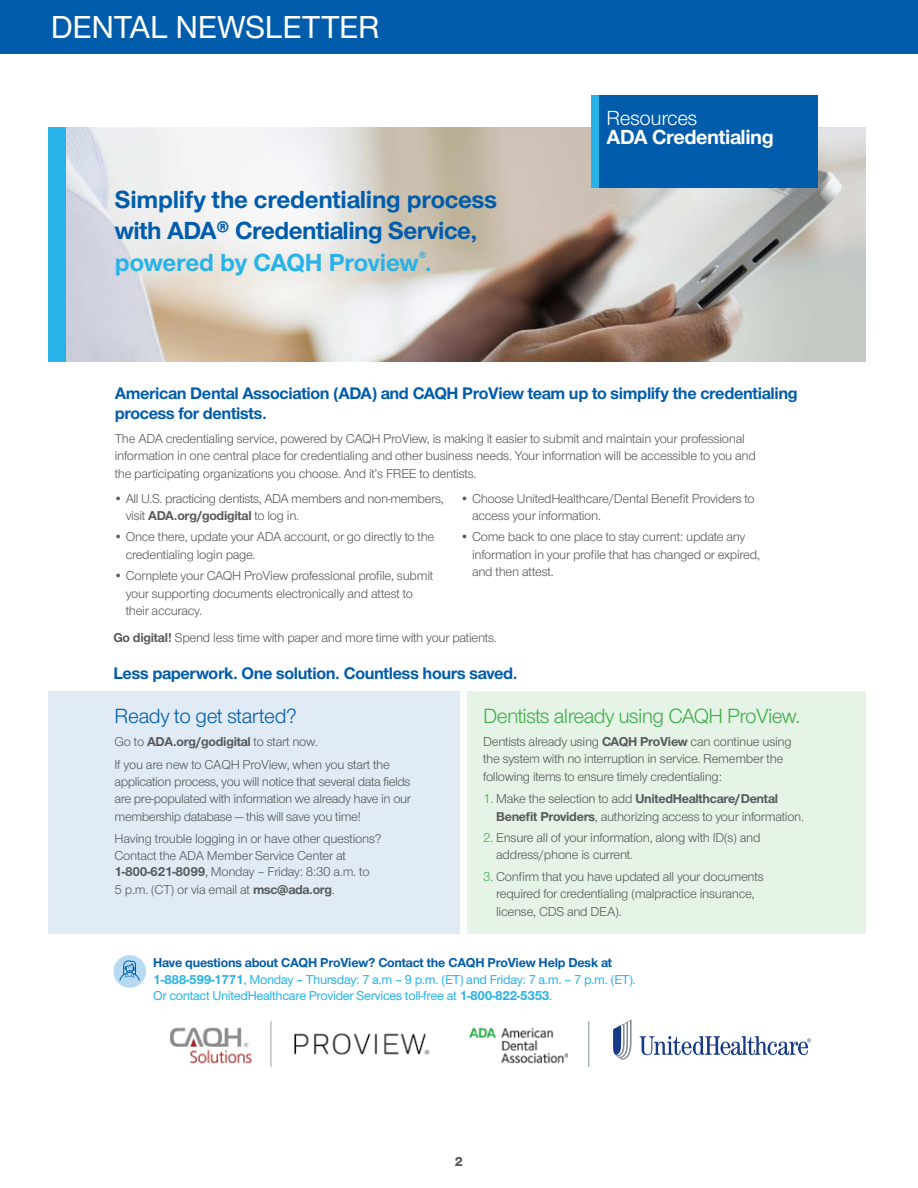
<style>
.page{position:relative;width:918px;height:1188px;background:#fff}
.page>*{position:absolute;margin:0;border:0;box-sizing:border-box;transform-origin:0 0}
.t1{font:500 33px "UHC Sans";letter-spacing:-.01em;color:#fff}
.t2{font:700 26.7px/32.1px "UHC Sans";letter-spacing:-.025em;color:#005dac}
.t3{font:700 25.65px/31.5px "UHC Sans";letter-spacing:-.01em;color:#015dac}
.t4{font:21.3px "UHC Sans";letter-spacing:-.03em;color:#3fae49}
.t5{font:21.3px "UHC Sans";letter-spacing:-.02em;color:#005dac}
.t6{font:700 21.3px "UHC Sans";letter-spacing:-.02em;color:#fff}
.t7{font:21.3px "UHC Sans";letter-spacing:-.02em;color:#fff}
.t8{font:700 21.15px "UHC Sans";letter-spacing:-.02em;color:#fff}
.t9{font:21.15px "UHC Sans";letter-spacing:-.02em;color:#fff}
.t10{font:700 17.4px/20.1px "UHC Sans";letter-spacing:-.02em;color:#005dac}
.t11{font:800 13.5px "UHC Sans";color:#57585a}
.t12{font:13.35px/17.4px "UHC Sans";letter-spacing:-.02em;color:#58595b}
.t13{font:500 13.35px/16px "UHC Sans";letter-spacing:-.025em;color:#29b2e7}
.s1{color:#29b2e7}
.s2{font-weight:700}
.s3{color:#3fae49}
.s4{font-weight:700;color:#005dac}
</style>
<div class="page">
<div style="left:0;top:0;width:918px;height:54px;background:#015dac"></div>
<div style="left:49px;top:691px;width:411px;height:243px;background:#e1ebf5"></div>
<div style="left:467px;top:691px;width:399px;height:243px;background:#e6f3e7"></div>
<svg style="left:640px;top:1036px;width:171px;height:19px"></svg>
<svg style="left:613px;top:1019px;width:19px;height:41px"></svg>
<img style="left:171px;top:1021px;width:397px;height:46px">
<hr style="left:588px;top:1021px;width:1px;height:46px;background:#838e98">
<div style="left:113px;top:955px;width:33px;height:33px;background:#b7daf3;border-radius:50%"></div>
<svg style="left:119px;top:960px;width:21px;height:21px"></svg>
<img style="left:66px;top:127px;width:799px;height:234px">
<div style="left:49px;top:127px;width:17px;height:234px;background:#29b2e7"></div>
<div style="left:591px;top:95px;width:227px;height:93px;background:#015dac"></div>
<div style="left:591px;top:95px;width:8px;height:93px;background:#29b2e7"></div>
<h1 class="t1" style="left:51px;top:5px;width:331px">DENTAL NEWSLETTER</h1>
<h3 class="t3" style="left:115px;top:183px;width:384px">Simplify the credentialing process with ADA® Credentialing Service, <span class="s1">powered by CAQH Proview</span><sup>®</sup><span class="s1">.</span></h3>
<h2 class="t2" style="left:114px;top:183px;width:386px">Simplify the credentialing process with ADA<sup>®</sup> Credentialing Service, <span class="s1">powered by CAQH ProView</span><sup>®</sup></h2>
<h3 class="t9" style="left:607px;top:104px;width:92px">Resources</h3>
<h3 class="t8" style="left:607px;top:123px;width:169px">ADA Credentialing</h3>
<h3 class="t7" style="left:609px;top:106px;width:93px">Resources</h3>
<h3 class="t6" style="left:609px;top:127px;width:170px">ADA Credentialing</h3>
<h3 class="t10" style="left:115px;top:382px;width:685px">American Dental Association (ADA) and CAQH ProView team up to simplify the credentialing process for dentists.</h3>
<p class="t12" style="left:115px;top:429px;width:643px">The ADA credentialing service, powered by CAQH ProView, is making it easier to submit and maintain your professional information in one central place for credentialing and other business needs. Your information will be accessible to you and the participating organizations you choose. And it’s FREE to dentists.</p>
<p class="t12" style="left:126px;top:489px;width:320px;text-indent:-12px">• All U.S. practicing dentists, ADA members and non-members, visit <span class="s2">ADA.org/godigital</span> to log in.</p>
<p class="t12" style="left:126px;top:528px;width:310px;text-indent:-12px">• Once there, update your ADA account, or go directly to the credentialing login page.</p>
<p class="t12" style="left:126px;top:567px;width:309px;text-indent:-12px">• Complete your CAQH ProView professional profile, submit your supporting documents electronically and attest to their accuracy.</p>
<p class="t12" style="left:472px;top:489px;width:284px;text-indent:-12px">• Choose UnitedHealthcare/Dental Benefit Providers to access your information.</p>
<p class="t12" style="left:472px;top:528px;width:290px;text-indent:-12px">• Come back to one place to stay current: update any information in your profile that has changed or expired, and then attest.</p>
<p class="t12" style="left:113px;top:628px;width:385px"><span class="s2">Go digital!</span> Spend less time with paper and more time with your patients.</p>
<h3 class="t10" style="left:113px;top:662px;width:406px">Less paperwork. One solution. Countless hours saved.</h3>
<h3 class="t5" style="left:115px;top:702px;width:184px">Ready to get started?</h3>
<p class="t12" style="left:115px;top:730px;width:277px;line-height:22.6px">Go to <span class="s2">ADA.org/godigital</span> to start now.<br>If you are new to CAQH ProView, when you start the</p>
<p class="t12" style="left:115px;top:772px;width:298px;text-align:justify">application process, you will notice that several data fields are pre-populated with information we already have in our membership database — this will save you time!</p>
<p class="t12" style="left:115px;top:830px;width:268px;line-height:16.5px">Having trouble logging in or have other questions?<br>Contact the ADA Member Service Center at<br><span class="s2">1-800-621-8099</span>, Monday – Friday: 8:30 a.m. to</p>
<p class="t12" style="left:115px;top:880px;width:222px">5 p.m. (CT) or via email at <span class="s2">msc@ada.org</span>.</p>
<h3 class="t4" style="left:483px;top:702px;width:318px">Dentists already using CAQH ProView.</h3>
<p class="t12" style="left:483px;top:732px;width:310px">Dentists already using <span class="s2">CAQH ProView</span> can continue using the system with no interruption in service. Remember the following items to ensure timely credentialing:</p>
<p class="t12" style="left:496px;top:790px;width:309px;text-indent:-13px"><span class="s3">1.</span> Make the selection to add <span class="s2">UnitedHealthcare/Dental<br>Benefit Providers</span>, authorizing access to your information.</p>
<p class="t12" style="left:496px;top:829px;width:266px;text-indent:-13px"><span class="s3">2.</span> Ensure all of your information, along with ID(s) and address/phone is current.</p>
<p class="t12" style="left:496px;top:867px;width:269px;text-indent:-13px"><span class="s3">3.</span> Confirm that you have updated all your documents required for credentialing (malpractice insurance, license, CDS and DEA).</p>
<p class="t13" style="left:153px;top:954px;width:484px"><span class="s4">Have questions about CAQH ProView? Contact the CAQH ProView Help Desk at<br></span><span class="s2">1-888-599-1771</span>, Monday – Thursday: 7 a.m – 9 p.m. (ET) and Friday: 7 a.m. – 7 p.m. (ET).<br>Or contact UnitedHealthcare Provider Services toll-free at <span class="s2">1-800-822-5353</span>.</p>
<p class="t11" style="left:455px;top:1152px;width:10px">2</p>
</div>
